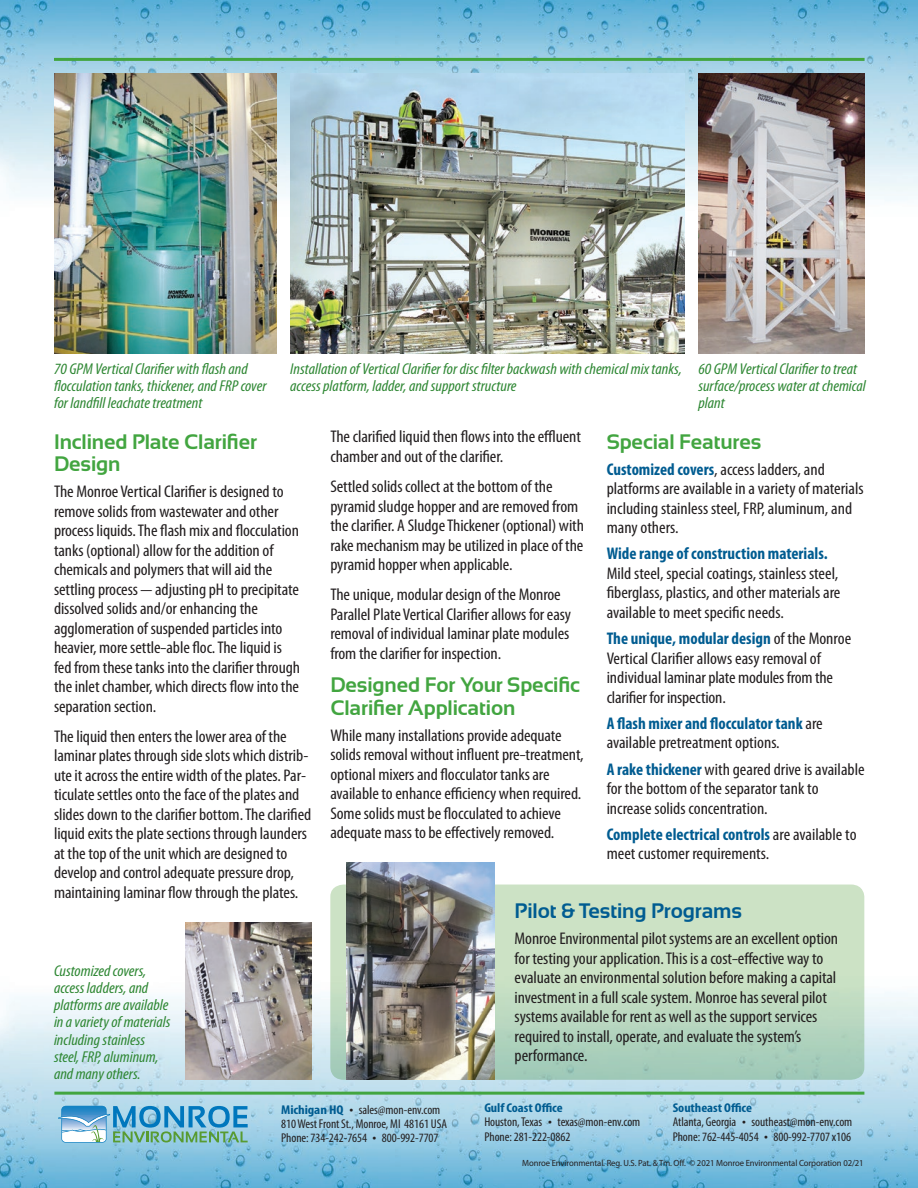
<style>
.page{position:relative;width:918px;height:1188px;background:#fff}
.page>*{position:absolute;margin:0;border:0;box-sizing:border-box;transform-origin:0 0}
._16_Subhead_Sansatio{font:700 21px/22.5px "Sansation";letter-spacing:-.005em;color:#42a540}
._16_Subhead_Sansatio-2{font:700 21px "Sansation";letter-spacing:-.005em;color:#005c91}
._16_Body_11_13_Cond{font:condensed 16.95px/19.5px "Myriad Pro";letter-spacing:-.005em;color:#231f20;scale:1.06 1}
._16_cutline_10_11{font:italic condensed 15.75px/17.2px "Myriad Pro";color:#2e8733;scale:1.06 1}
.t1{font:condensed 12.75px/14.2px "Myriad Pro";letter-spacing:-.005em;color:#231f20}
.t2{font:9px "Myriad Pro";letter-spacing:-.01em;color:#231f20;scale:.96 1}
.s1{font-weight:700;color:#005c91}
.s2{font-size:15px}
</style>
<div class="page">
<img style="left:0;top:0;width:918px;height:272px">
<img style="left:0;top:921px;width:918px;height:267px">
<hr style="left:54px;top:1092px;width:810px;height:3px;background:#42a540">
<svg style="left:58px;top:1106px;width:190px;height:37px;background:#77b6cb"></svg>
<hr style="left:54px;top:58px;width:811px;height:3px;background:#42a540">
<img style="left:698px;top:73px;width:166px;height:280px">
<div style="left:330px;top:885px;width:534px;height:195px;background:linear-gradient(to bottom,#d8e9c8,#a7ceba);border-radius:13px"></div>
<img style="left:346px;top:863px;width:149px;height:217px">
<img style="left:290px;top:73px;width:395px;height:280px">
<img style="left:185px;top:923px;width:126px;height:157px">
<img style="left:54px;top:73px;width:223px;height:280px">
<p class="_16_cutline_10_11" style="left:54px;top:360px;width:202px">70 GPM Vertical Clarifier with flash and flocculation tanks, thickener, and FRP cover for landfill leachate treatment</p>
<p class="_16_cutline_10_11" style="left:290px;top:360px;width:371px">Installation of Vertical Clarifier for disc filter backwash with chemical mix tanks, access platform, ladder, and support structure</p>
<p class="_16_cutline_10_11" style="left:698px;top:360px;width:159px">60 GPM Vertical Clarifier to treat surface/process water at chemical plant</p>
<p class="_16_Subhead_Sansatio" style="left:54px;top:430px;width:205px">Inclined Plate Clarifier<br>Design</p>
<p class="_16_Body_11_13_Cond" style="left:54px;top:482px;width:234px">The Monroe Vertical Clarifier is designed to remove solids from wastewater and other process liquids. The flash mix and flocculation tanks (optional) allow for the addition of chemicals and polymers that will aid the settling process — adjusting pH to precipitate dissolved solids and/or enhancing the agglomeration of suspended particles into heavier, more settle–able floc. The liquid is fed from these tanks into the clarifier through the inlet chamber, which directs flow into the separation section.</p>
<p class="_16_Body_11_13_Cond" style="left:54px;top:726px;width:244px">The liquid then enters the lower area of the laminar plates through side slots which distrib&shy;ute it across the entire width of the plates. Par&shy;ticulate settles onto the face of the plates and slides down to the clarifier bottom. The clarified liquid exits the plate sections through launders at the top of the unit which are designed to develop and control adequate pressure drop, maintaining laminar flow through the plates.</p>
<p class="_16_cutline_10_11" style="left:54px;top:962px;width:112px">Customized covers, access ladders, and platforms are available in a variety of materials including stainless steel, FRP, aluminum, and many others.</p>
<p class="_16_Body_11_13_Cond" style="left:330px;top:427px;width:238px">The clarified liquid then flows into the effluent chamber and out of the clarifier.</p>
<p class="_16_Body_11_13_Cond" style="left:330px;top:477px;width:241px">Settled solids collect at the bottom of the pyramid sludge hopper and are removed from the clarifier. A Sludge Thickener (optional) with rake mechanism may be utilized in place of the pyramid hopper when applicable.</p>
<p class="_16_Body_11_13_Cond" style="left:330px;top:585px;width:229px">The unique, modular design of the Monroe Parallel Plate Vertical Clarifier allows for easy removal of individual laminar plate modules from the clarifier for inspection.</p>
<p class="_16_Subhead_Sansatio" style="left:330px;top:674px;width:251px">Designed For Your Specific<br>Clarifier Application</p>
<p class="_16_Body_11_13_Cond" style="left:330px;top:725px;width:241px">While many installations provide adequate solids removal without influent pre–treatment, optional mixers and flocculator tanks are available to enhance efficiency when required.<br>Some solids must be flocculated to achieve adequate mass to be effectively removed.</p>
<p class="_16_Subhead_Sansatio" style="left:607px;top:430px;width:156px">Special Features</p>
<p class="_16_Body_11_13_Cond" style="left:607px;top:459px;width:244px"><span class="s1">Customized covers</span>, access ladders, and platforms are available in a variety of materials including stainless steel, FRP, aluminum, and many others.</p>
<p class="_16_Body_11_13_Cond" style="left:607px;top:544px;width:222px"><span class="s1">Wide range of construction materials.<br></span>Mild steel, special coatings, stainless steel, fiberglass, plastics, and other materials are available to meet specific needs.</p>
<p class="_16_Body_11_13_Cond" style="left:607px;top:629px;width:232px"><span class="s1">The unique, modular design</span> of the Monroe Vertical Clarifier allows easy removal of individual laminar plate modules from the clarifier for inspection.</p>
<p class="_16_Body_11_13_Cond" style="left:607px;top:713px;width:205px"><span class="s1">A flash mixer and flocculator tank</span> are available pretreatment options.</p>
<p class="_16_Body_11_13_Cond" style="left:607px;top:759px;width:245px"><span class="s1">A rake thickener</span> with geared drive is available for the bottom of the separator tank to increase solids concentration.</p>
<p class="_16_Body_11_13_Cond" style="left:607px;top:824px;width:237px"><span class="s1">Complete electrical controls</span> are available to meet customer requirements.</p>
<p class="_16_Subhead_Sansatio-2" style="left:515px;top:899px;width:229px">Pilot &amp; Testing Programs</p>
<p class="_16_Body_11_13_Cond" style="left:515px;top:929px;width:307px">Monroe Environmental pilot systems are an excellent option for testing your application. This is a cost–effective way to evaluate an environmental solution before making a capital investment in a full scale system. Monroe has several pilot systems available for rent as well as the support services required to install, operate, and evaluate the system’s performance.</p>
<p class="t1" style="left:281px;top:1102px;width:167px"><span class="s1">Michigan HQ</span> <span class="s2">•</span> sales@mon-env.com<br>810 West Front St., Monroe, MI 48161 USA<br>Phone: 734-242-7654 <span class="s2">•</span> 800-992-7707</p>
<p class="t1" style="left:484px;top:1101px;width:158px"><span class="s1">Gulf Coast Office<br></span>Houston, Texas <span class="s2">•</span> texas@mon-env.com<br>Phone: 281-222-0862</p>
<p class="t1" style="left:673px;top:1101px;width:181px"><span class="s1">Southeast Office<br></span>Atlanta, Georgia <span class="s2">•</span> southeast@mon-env.com<br>Phone: 762-445-4054 <span class="s2">•</span> 800-992-7707 x106</p>
<p class="t2" style="left:522px;top:1158px;width:357px">Monroe Environmental. Reg. U.S. Pat. &amp; Tm. Off. © 2021 Monroe Environmental Corporation 02/21</p>
</div>
